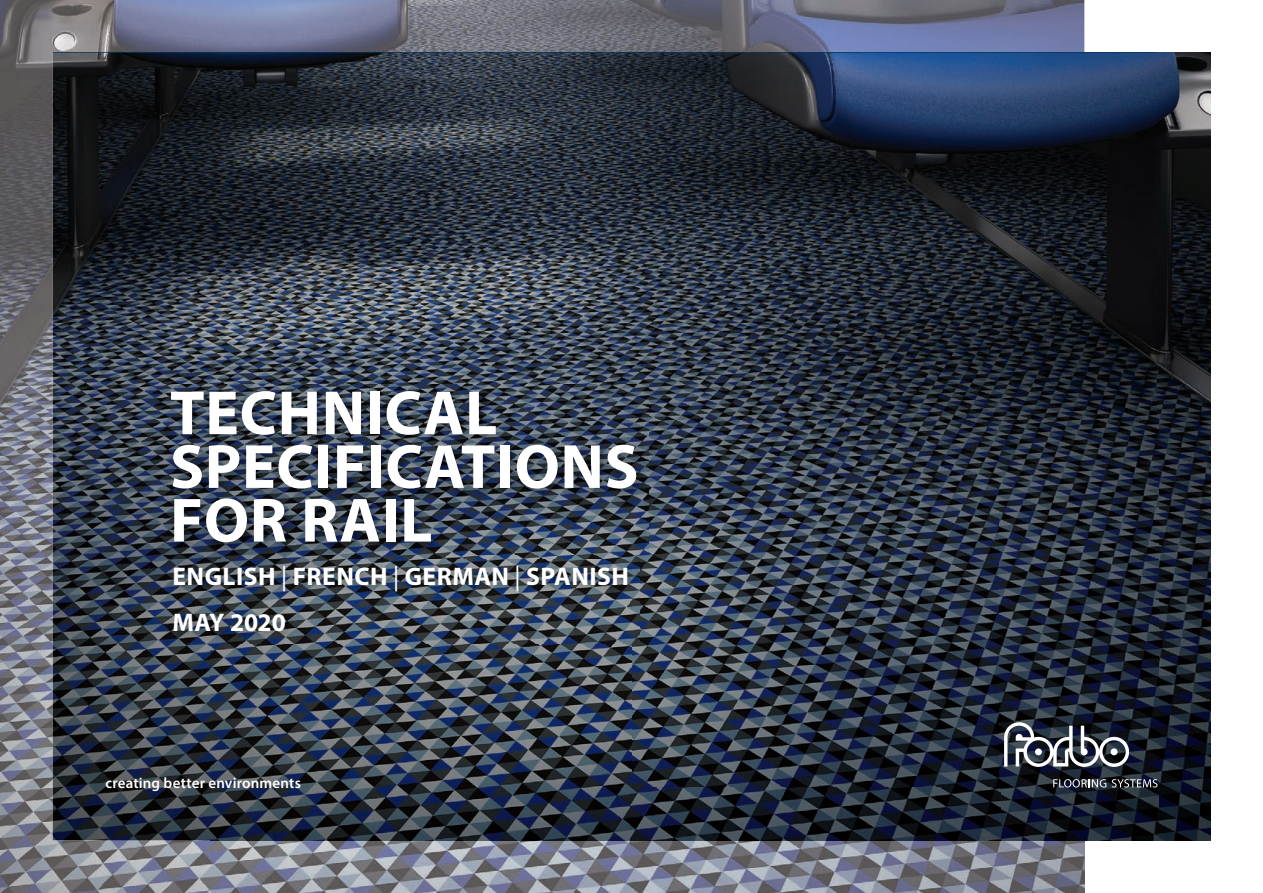
<style>
.page{position:relative;width:1263px;height:893px;background:#fff}
.page>*{position:absolute;margin:0;border:0;box-sizing:border-box;transform-origin:0 0}
.t1{font:700 63px/53.7px "Myriad Pro";letter-spacing:.01em;color:#fff}
.t2{font:700 25.5px/46.2px "Myriad Pro";letter-spacing:.02em;color:#fff}
.t3{font:600 15px "Myriad Pro";letter-spacing:.01em;color:#fff}
.s1{font-weight:400}
</style>
<div class="page">
<img style="left:0;top:0;width:1084px;height:104px">
<img style="left:0;top:104px;width:102px;height:789px">
<img style="left:102px;top:840px;width:982px;height:53px">
<img style="left:53px;top:53px;width:1105px;height:367px">
<img style="left:1158px;top:53px;width:52px;height:787px">
<img style="left:53px;top:420px;width:157px;height:420px">
<img style="left:632px;top:420px;width:526px;height:420px">
<img style="left:210px;top:555px;width:422px;height:5px">
<img style="left:210px;top:643px;width:422px;height:197px">
<svg style="left:1053px;top:779px;width:53px;height:8px"></svg>
<svg style="left:1112px;top:779px;width:45px;height:8px"></svg>
<svg style="left:1004px;top:722px;width:125px;height:45px"></svg>
<img style="left:168px;top:560px;width:472px;height:83px">
<img style="left:165px;top:385px;width:483px;height:170px">
<h1 class="t1" style="left:170px;top:384px;width:470px">TECHNICAL<br>SPECIFICATIONS<br>FOR RAIL</h1>
<p class="t2" style="left:172px;top:552px;width:458px">ENGLISH <span class="s1">|</span> FRENCH <span class="s1">|</span> GERMAN <span class="s1">|</span> SPANISH<br>MAY 2020</p>
<p class="t3" style="left:105px;top:773px;width:197px">creating better environments</p>
</div>
